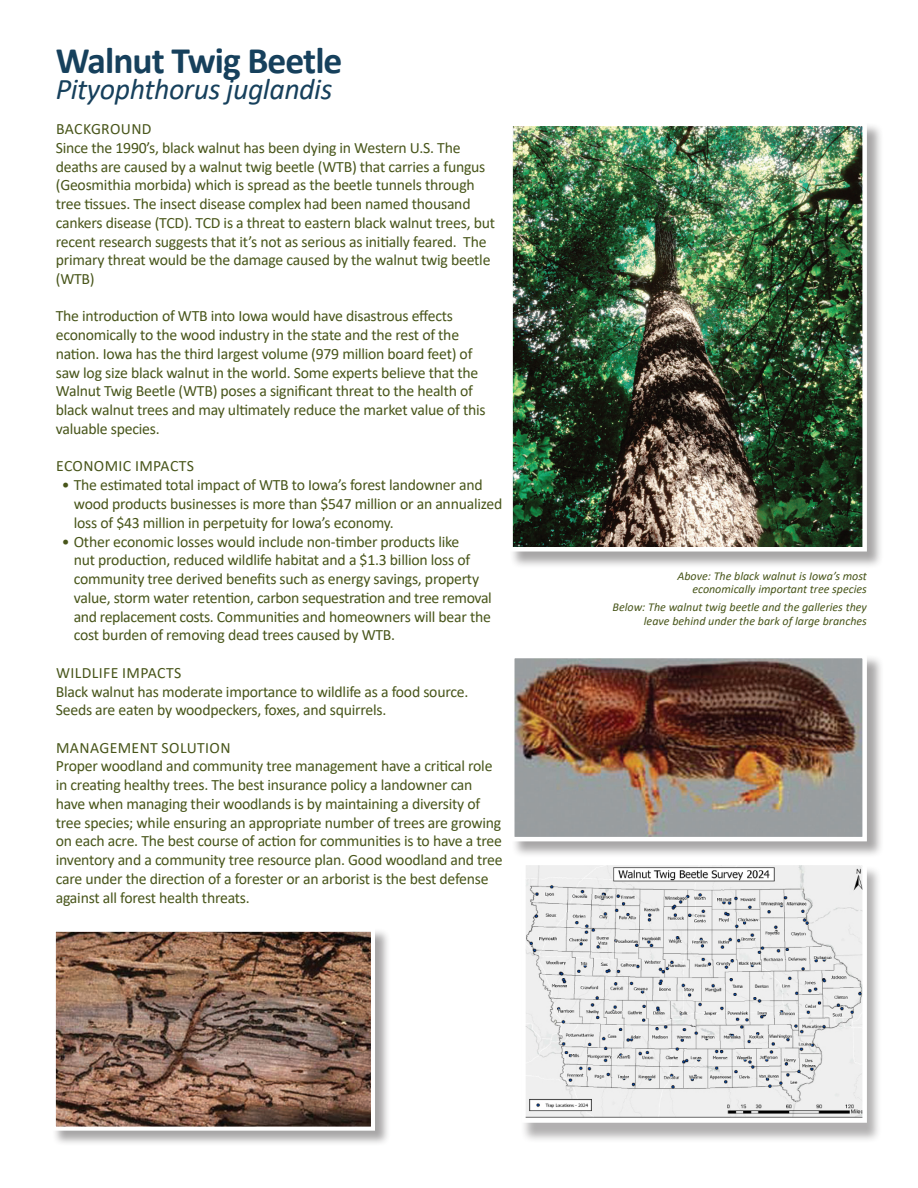
<style>
.page{position:relative;width:918px;height:1188px;background:#fff}
.page>*{position:absolute;margin:0;border:0;box-sizing:border-box;transform-origin:0 0}
.t1{font:700 37.5px "Calibri";letter-spacing:-.025em;color:#16405c}
.t2{font:italic 30px "Calibri";letter-spacing:-.015em;color:#16405c}
.t3{font:15.75px/18.8px "Calibri";letter-spacing:-.015em;color:#48551a}
.t4{font:15.75px "Calibri";letter-spacing:.025em;color:#48551a}
.t5{font:italic 12px/13.5px "Calibri";color:#48551a;text-align:right}
</style>
<div class="page">
<div style="left:509px;top:122px;width:375px;height:447px;background:#231f20;opacity:.4"></div>
<img style="left:513px;top:127px;width:349px;height:420px">
<div style="left:508px;top:122px;width:359px;height:430px;border:4px solid #fff"></div>
<div style="left:511px;top:655px;width:373px;height:204px;background:#231f20;opacity:.4"></div>
<img style="left:515px;top:659px;width:347px;height:177px">
<div style="left:510px;top:654px;width:357px;height:187px;border:4px solid #fff"></div>
<div style="left:52px;top:928px;width:339px;height:218px;background:#231f20;opacity:.4"></div>
<img style="left:57px;top:933px;width:313px;height:193px">
<div style="left:52px;top:928px;width:323px;height:203px;border:4px solid #fff"></div>
<div style="left:520px;top:865px;width:363px;height:279px;background:#231f20;opacity:.35"></div>
<img style="left:526px;top:866px;width:336px;height:252px">
<div style="left:521px;top:861px;width:346px;height:262px;border:4px solid #fff"></div>
<p class="t1" style="left:56px;top:34px;width:288px">Walnut Twig Beetle</p>
<p class="t2" style="left:56px;top:68px;width:278px">Pityophthorus juglandis</p>
<p class="t4" style="left:56px;top:118px;width:97px">BACKGROUND</p>
<p class="t3" style="left:56px;top:138px;width:441px">Since the 1990’s, black walnut has been dying in Western U.S. The deaths are caused by a walnut twig beetle (WTB) that carries a fungus (Geosmithia morbida) which is spread as the beetle tunnels through tree tissues. The insect disease complex had been named thousand cankers disease (TCD). TCD is a threat to eastern black walnut trees, but recent research suggests that it’s not as serious as initially feared. The primary threat would be the damage caused by the walnut twig beetle (WTB)</p>
<p class="t3" style="left:56px;top:306px;width:431px">The introduction of WTB into Iowa would have disastrous effects economically to the wood industry in the state and the rest of the nation. Iowa has the third largest volume (979 million board feet) of saw log size black walnut in the world. Some experts believe that the Walnut Twig Beetle (WTB) poses a significant threat to the health of black walnut trees and may ultimately reduce the market value of this valuable species.</p>
<p class="t4" style="left:56px;top:455px;width:139px">ECONOMIC IMPACTS</p>
<p class="t3" style="left:74px;top:475px;width:430px;text-indent:-12px">• The estimated total impact of WTB to Iowa’s forest landowner and wood products businesses is more than $547 million or an annualized loss of $43 million in perpetuity for Iowa’s economy.</p>
<p class="t3" style="left:74px;top:532px;width:419px;text-indent:-12px">• Other economic losses would include non-timber products like<br>nut production, reduced wildlife habitat and a $1.3 billion loss of community tree derived benefits such as energy savings, property value, storm water retention, carbon sequestration and tree removal and replacement costs. Communities and homeowners will bear the cost burden of removing dead trees caused by WTB.</p>
<p class="t4" style="left:56px;top:662px;width:127px">WILDLIFE IMPACTS</p>
<p class="t3" style="left:56px;top:682px;width:414px">Black walnut has moderate importance to wildlife as a food source.<br>Seeds are eaten by woodpeckers, foxes, and squirrels.</p>
<p class="t4" style="left:56px;top:737px;width:176px">MANAGEMENT SOLUTION</p>
<p class="t3" style="left:56px;top:756px;width:448px">Proper woodland and community tree management have a critical role in creating healthy trees. The best insurance policy a landowner can have when managing their woodlands is by maintaining a diversity of tree species; while ensuring an appropriate number of trees are growing on each acre. The best course of action for communities is to have a tree inventory and a community tree resource plan. Good woodland and tree care under the direction of a forester or an arborist is the best defense against all forest health threats.</p>
<p class="t5" style="left:677px;top:569px;width:191px">Above: The black walnut is Iowa’s most economically important tree species</p>
<p class="t5" style="left:613px;top:600px;width:256px">Below: The walnut twig beetle and the galleries they leave behind under the bark of large branches</p>
</div>
